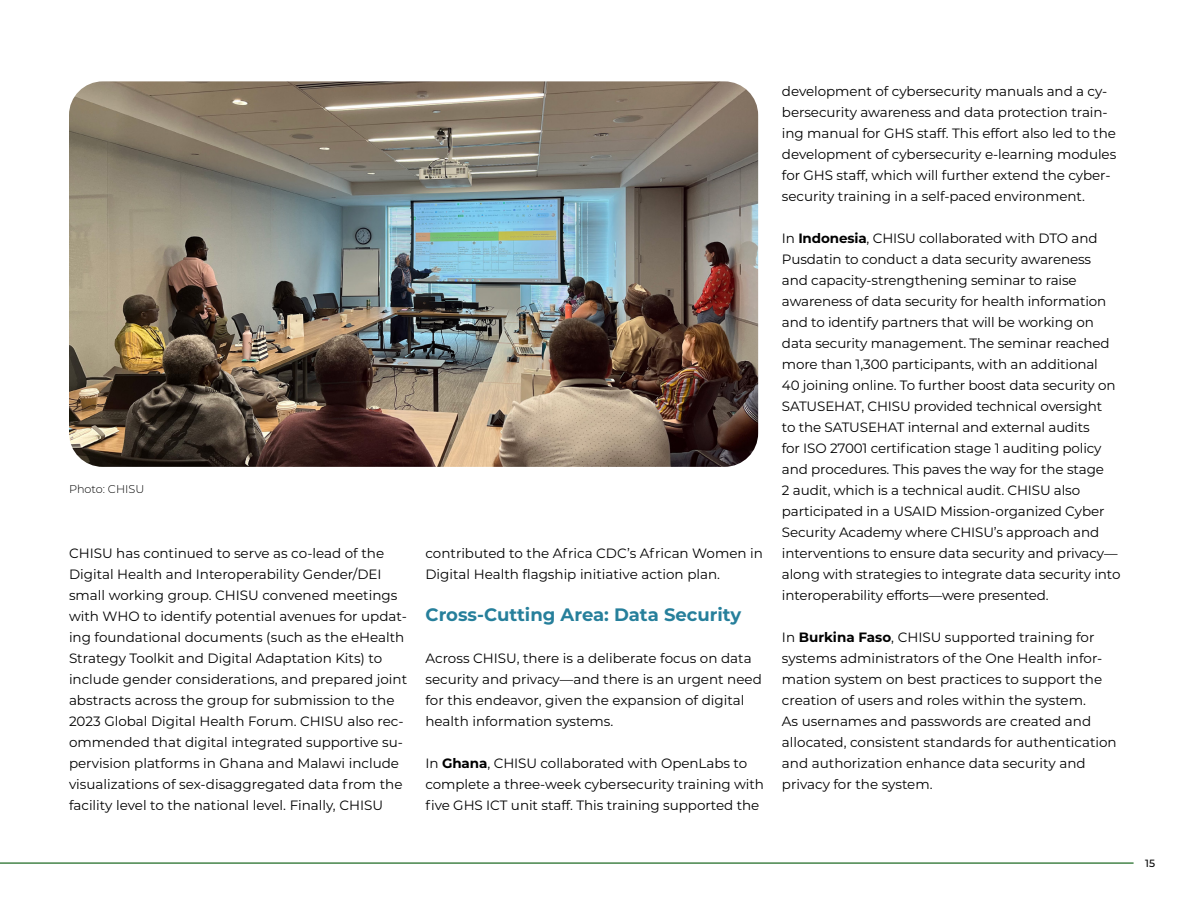
<style>
.page{position:relative;width:1188px;height:918px;background:#fff}
.page>*{position:absolute;margin:0;border:0;box-sizing:border-box;transform-origin:0 0}
.t1{font:700 18px "Knxbkt Montserrat";color:#267f9b}
.t2{font:13.5px/21px "Rxrmtl Montserrat";letter-spacing:-.005em;color:#000}
.t3{font:300 11.25px "Rntmth Montserrat";color:#000}
.t4{font:500 10.5px "Ctttsr Montserrat Alternates";color:#000}
.s1{font-family:"Knxbkt Montserrat";font-weight:700}
</style>
<div class="page">
<hr style="left:0;top:862px;width:1134px;height:2px;background:#45844a">
<img style="left:69px;top:81px;width:689px;height:386px;border-radius:34px">
<p class="t3" style="left:69px;top:482px;width:77px">Photo: CHISU</p>
<p class="t2" style="left:69px;top:542px;width:330px">CHISU has continued to serve as co-lead of the<br>Digital Health and Interoperability Gender/DEI small working group. CHISU convened meetings</p>
<p class="t2" style="left:69px;top:626px;width:340px">ing foundational documents (such as the eHealth Strategy Toolkit and Digital Adaptation Kits) to include gender considerations, and prepared joint abstracts across the group for submission to the</p>
<p class="t2" style="left:69px;top:605px;width:340px">with WHO to identify potential avenues for updat-</p>
<p class="t2" style="left:69px;top:710px;width:336px">2023 Global Digital Health Forum. CHISU also rec&shy;ommended that digital integrated supportive su-</p>
<p class="t2" style="left:69px;top:752px;width:335px">pervision platforms in Ghana and Malawi include visualizations of sex-disaggregated data from the facility level to the national level. Finally, CHISU</p>
<p class="t2" style="left:425px;top:542px;width:339px">contributed to the Africa CDC’s African Women in<br>Digital Health flagship initiative action plan.</p>
<h3 class="t1" style="left:426px;top:602px;width:317px">Cross-Cutting Area: Data Security</h3>
<p class="t2" style="left:426px;top:647px;width:338px">Across CHISU, there is a deliberate focus on data security and privacy—and there is an urgent need for this endeavor, given the expansion of digital health information systems.</p>
<p class="t2" style="left:426px;top:752px;width:340px">In <span class="s1">Ghana</span>, CHISU collaborated with OpenLabs to complete a three-week cybersecurity training with five GHS ICT unit staff. This training supported the</p>
<p class="t2" style="left:782px;top:80px;width:327px">development of cybersecurity manuals and a cy&shy;bersecurity awareness and data protection train-</p>
<p class="t2" style="left:782px;top:122px;width:336px">ing manual for GHS staff. This effort also led to the development of cybersecurity e-learning modules</p>
<p class="t2" style="left:782px;top:185px;width:304px">security training in a self-paced environment.</p>
<p class="t2" style="left:782px;top:227px;width:340px">In <span class="s1">Indonesia</span>, CHISU collaborated with DTO and Pusdatin to conduct a data security awareness and capacity-strengthening seminar to raise awareness of data security for health information and to identify partners that will be working on data security management. The seminar reached more than 1,300 participants, with an additional<br>40 joining online. To further boost data security on SATUSEHAT, CHISU provided technical oversight<br>to the SATUSEHAT internal and external audits<br>for ISO 27001 certification stage 1 auditing policy and procedures. This paves the way for the stage<br>2 audit, which is a technical audit. CHISU also participated in a USAID Mission-organized Cyber Security Academy where CHISU’s approach and interventions to ensure data security and privacy— along with strategies to integrate data security into interoperability efforts—were presented.</p>
<p class="t2" style="left:782px;top:626px;width:314px">In <span class="s1">Burkina Faso</span>, CHISU supported training for</p>
<p class="t2" style="left:782px;top:668px;width:336px">mation system on best practices to support the creation of users and roles within the system.<br>As usernames and passwords are created and allocated, consistent standards for authentication and authorization enhance data security and privacy for the system.</p>
<p class="t2" style="left:782px;top:164px;width:330px">for GHS staff, which will further extend the cyber-</p>
<p class="t2" style="left:782px;top:647px;width:322px">systems administrators of the One Health infor-</p>
<p class="t4" style="left:1145px;top:856px;width:11px">15</p>
</div>
